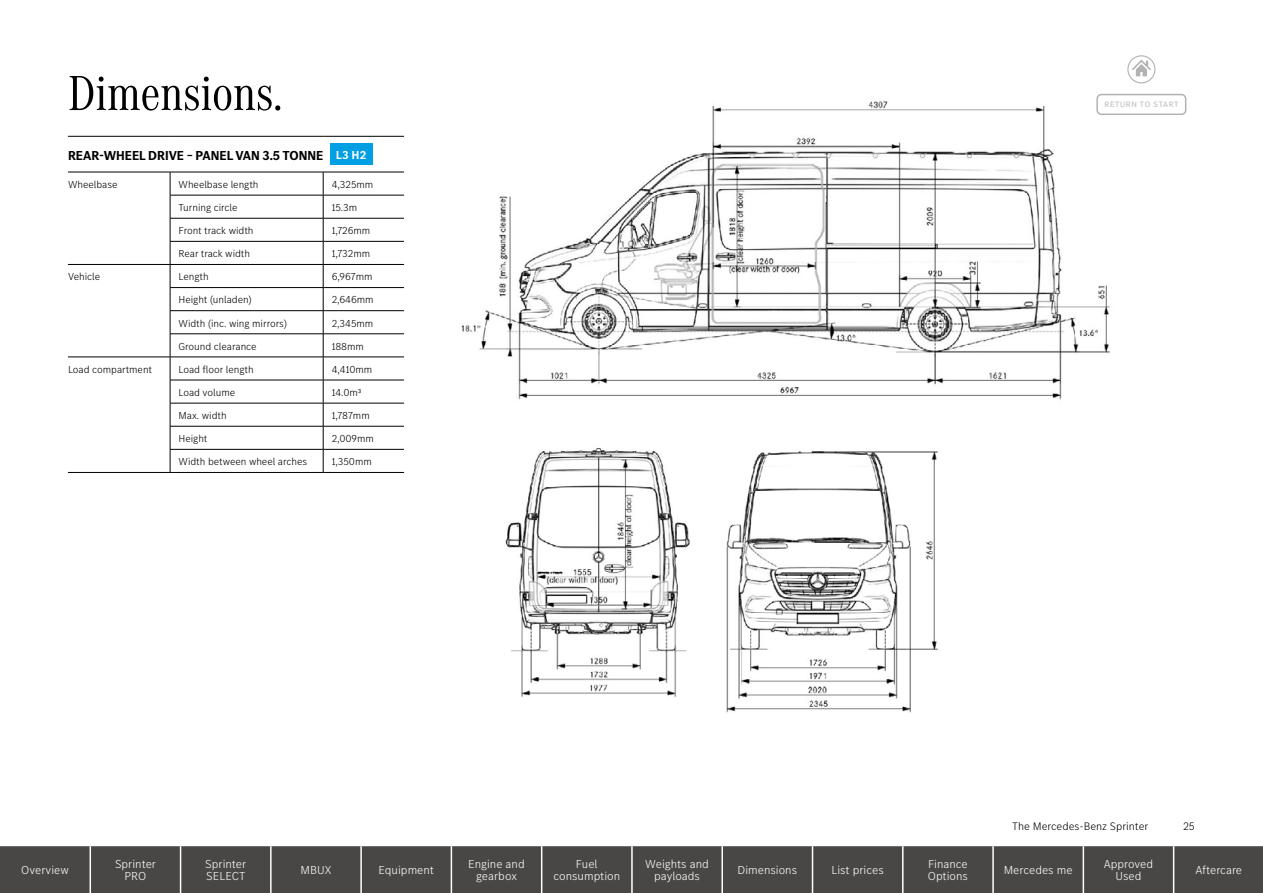
<style>
.page{position:relative;width:1263px;height:893px;background:#fff}
.page>*{position:absolute;margin:0;border:0;box-sizing:border-box;transform-origin:0 0}
.t1{font:51px "MB Corpo A Title Cond";color:#000}
.t2{font:700 13.5px "MB Corpo S Title";color:#000}
.t3{font:300 12px/12px "MB Corpo S Text";color:#fff;text-align:center}
.t4{font:300 11.25px "MB Corpo S Text";color:#000}
.t5{font:300 10.5px "MB Corpo S Text";letter-spacing:-.005em;color:#000}
.t6{font:10.5px "MB Corpo S Text";color:#c6c6c6}
.s1{font-family:"MB Corpo S Text";font-size:12px;color:#fff}
</style>
<div class="page">
<img style="left:461px;top:93px;width:669px;height:307px">
<img style="left:726px;top:451px;width:212px;height:262px">
<img style="left:505px;top:448px;width:185px;height:249px">
<svg style="left:68px;top:143px;width:336px;height:329px"></svg>
<hr style="left:68px;top:172px;width:102px;height:1px;background:#000">
<hr style="left:170px;top:172px;width:153px;height:1px;background:#000">
<hr style="left:323px;top:172px;width:81px;height:1px;background:#000">
<hr style="left:170px;top:195px;width:153px;height:1px;background:#000">
<hr style="left:323px;top:195px;width:81px;height:1px;background:#000">
<hr style="left:170px;top:218px;width:153px;height:1px;background:#000">
<hr style="left:323px;top:218px;width:81px;height:1px;background:#000">
<hr style="left:170px;top:241px;width:153px;height:1px;background:#000">
<hr style="left:323px;top:241px;width:81px;height:1px;background:#000">
<hr style="left:68px;top:264px;width:102px;height:1px;background:#000">
<hr style="left:170px;top:264px;width:153px;height:1px;background:#000">
<hr style="left:323px;top:264px;width:81px;height:1px;background:#000">
<hr style="left:170px;top:287px;width:153px;height:1px;background:#000">
<hr style="left:323px;top:287px;width:81px;height:1px;background:#000">
<hr style="left:170px;top:310px;width:153px;height:1px;background:#000">
<hr style="left:323px;top:310px;width:81px;height:1px;background:#000">
<hr style="left:170px;top:334px;width:153px;height:1px;background:#000">
<hr style="left:323px;top:334px;width:81px;height:1px;background:#000">
<hr style="left:68px;top:357px;width:102px;height:1px;background:#000">
<hr style="left:170px;top:357px;width:153px;height:1px;background:#000">
<hr style="left:323px;top:357px;width:81px;height:1px;background:#000">
<hr style="left:170px;top:380px;width:153px;height:1px;background:#000">
<hr style="left:323px;top:380px;width:81px;height:1px;background:#000">
<hr style="left:170px;top:403px;width:153px;height:1px;background:#000">
<hr style="left:323px;top:403px;width:81px;height:1px;background:#000">
<hr style="left:170px;top:426px;width:153px;height:1px;background:#000">
<hr style="left:323px;top:426px;width:81px;height:1px;background:#000">
<hr style="left:170px;top:449px;width:153px;height:1px;background:#000">
<hr style="left:323px;top:449px;width:81px;height:1px;background:#000">
<hr style="left:323px;top:472px;width:81px;height:1px;background:#000">
<svg style="left:170px;top:172px;width:1px;height:300px"></svg>
<svg style="left:323px;top:172px;width:1px;height:300px"></svg>
<hr style="left:68px;top:136px;width:102px;height:1px;background:#000">
<hr style="left:170px;top:136px;width:153px;height:1px;background:#000">
<hr style="left:323px;top:136px;width:81px;height:1px;background:#000">
<hr style="left:68px;top:472px;width:102px;height:1px;background:#000">
<hr style="left:170px;top:472px;width:153px;height:1px;background:#000">
<div style="left:330px;top:144px;width:42px;height:21px;background:#009fe3"></div>
<div style="left:1px;top:846px;width:1261px;height:47px;background:#484746"></div>
<hr style="left:90px;top:846px;width:1px;height:47px;background:#fff">
<hr style="left:180px;top:846px;width:1px;height:47px;background:#fff">
<hr style="left:270px;top:846px;width:2px;height:47px;background:#fff">
<hr style="left:360px;top:846px;width:2px;height:47px;background:#fff">
<hr style="left:451px;top:846px;width:1px;height:47px;background:#fff">
<hr style="left:541px;top:846px;width:1px;height:47px;background:#fff">
<hr style="left:631px;top:846px;width:2px;height:47px;background:#fff">
<hr style="left:721px;top:846px;width:2px;height:47px;background:#fff">
<hr style="left:812px;top:846px;width:1px;height:47px;background:#fff">
<hr style="left:902px;top:846px;width:1px;height:47px;background:#fff">
<hr style="left:992px;top:846px;width:2px;height:47px;background:#fff">
<hr style="left:1082px;top:846px;width:2px;height:47px;background:#fff">
<hr style="left:1173px;top:846px;width:1px;height:47px;background:#fff">
<hr style="left:0;top:846px;width:1px;height:47px;background:#484746">
<div style="left:1127px;top:55px;width:28px;height:28px;border:1px solid #b3b2b2;border-radius:50%"></div>
<svg style="left:1131px;top:60px;width:20px;height:16px"></svg>
<div style="left:1096px;top:94px;width:90px;height:21px;border:2px solid #b3b2b2;border-radius:4px"></div>
<h1 class="t1" style="left:68px;top:60px;width:216px">Dimensions.</h1>
<p class="t2" style="left:68px;top:147px;width:300px">REAR-WHEEL DRIVE – PANEL VAN 3.5 TONNE <span class="s1">L3 H2</span></p>
<p class="t5" style="left:68px;top:177px;width:51px">Wheelbase</p>
<p class="t5" style="left:179px;top:177px;width:81px">Wheelbase length</p>
<p class="t5" style="left:332px;top:177px;width:43px">4,325mm</p>
<p class="t5" style="left:179px;top:201px;width:61px">Turning circle</p>
<p class="t5" style="left:332px;top:201px;width:27px">15.3m</p>
<p class="t5" style="left:179px;top:224px;width:76px">Front track width</p>
<p class="t5" style="left:332px;top:224px;width:40px">1,726mm</p>
<p class="t5" style="left:179px;top:247px;width:73px">Rear track width</p>
<p class="t5" style="left:332px;top:247px;width:40px">1,732mm</p>
<p class="t5" style="left:68px;top:270px;width:34px">Vehicle</p>
<p class="t5" style="left:179px;top:270px;width:32px">Length</p>
<p class="t5" style="left:332px;top:270px;width:42px">6,967mm</p>
<p class="t5" style="left:179px;top:293px;width:75px">Height (unladen)</p>
<p class="t5" style="left:332px;top:293px;width:44px">2,646mm</p>
<p class="t5" style="left:179px;top:316px;width:110px">Width (inc. wing mirrors)</p>
<p class="t5" style="left:332px;top:316px;width:43px">2,345mm</p>
<p class="t5" style="left:179px;top:339px;width:80px">Ground clearance</p>
<p class="t5" style="left:332px;top:339px;width:34px">188mm</p>
<p class="t5" style="left:68px;top:362px;width:86px">Load compartment</p>
<p class="t5" style="left:179px;top:362px;width:77px">Load floor length</p>
<p class="t5" style="left:332px;top:362px;width:42px">4,410mm</p>
<p class="t5" style="left:179px;top:385px;width:58px">Load volume</p>
<p class="t5" style="left:332px;top:385px;width:31px">14.0m³</p>
<p class="t5" style="left:179px;top:409px;width:50px">Max. width</p>
<p class="t5" style="left:332px;top:409px;width:40px">1,787mm</p>
<p class="t5" style="left:179px;top:432px;width:30px">Height</p>
<p class="t5" style="left:332px;top:432px;width:44px">2,009mm</p>
<p class="t5" style="left:179px;top:455px;width:130px">Width between wheel arches</p>
<p class="t5" style="left:332px;top:455px;width:42px">1,350mm</p>
<p class="t6" style="left:1104px;top:97px;width:76px">return to start</p>
<p class="t4" style="left:1012px;top:819px;width:138px">The Mercedes-Benz Sprinter</p>
<p class="t4" style="left:1183px;top:819px;width:13px">25</p>
<p class="t3" style="left:21px;top:864px;width:49px">Overview</p>
<p class="t3" style="left:115px;top:858px;width:43px">Sprinter<br>PRO</p>
<p class="t3" style="left:205px;top:858px;width:43px;text-align:left">Sprinter<br>SELECT</p>
<p class="t3" style="left:301px;top:864px;width:32px">MBUX</p>
<p class="t3" style="left:379px;top:864px;width:57px">Equipment</p>
<p class="t3" style="left:468px;top:858px;width:58px">Engine and gearbox</p>
<p class="t3" style="left:553px;top:858px;width:68px">Fuel consumption</p>
<p class="t3" style="left:645px;top:858px;width:65px">Weights and payloads</p>
<p class="t3" style="left:737px;top:864px;width:61px">Dimensions</p>
<p class="t3" style="left:831px;top:864px;width:54px">List prices</p>
<p class="t3" style="left:928px;top:858px;width:42px;text-align:left">Finance<br>Options</p>
<p class="t3" style="left:1004px;top:864px;width:70px">Mercedes me</p>
<p class="t3" style="left:1104px;top:858px;width:51px">Approved<br>Used</p>
<p class="t3" style="left:1195px;top:864px;width:48px">Aftercare</p>
</div>
